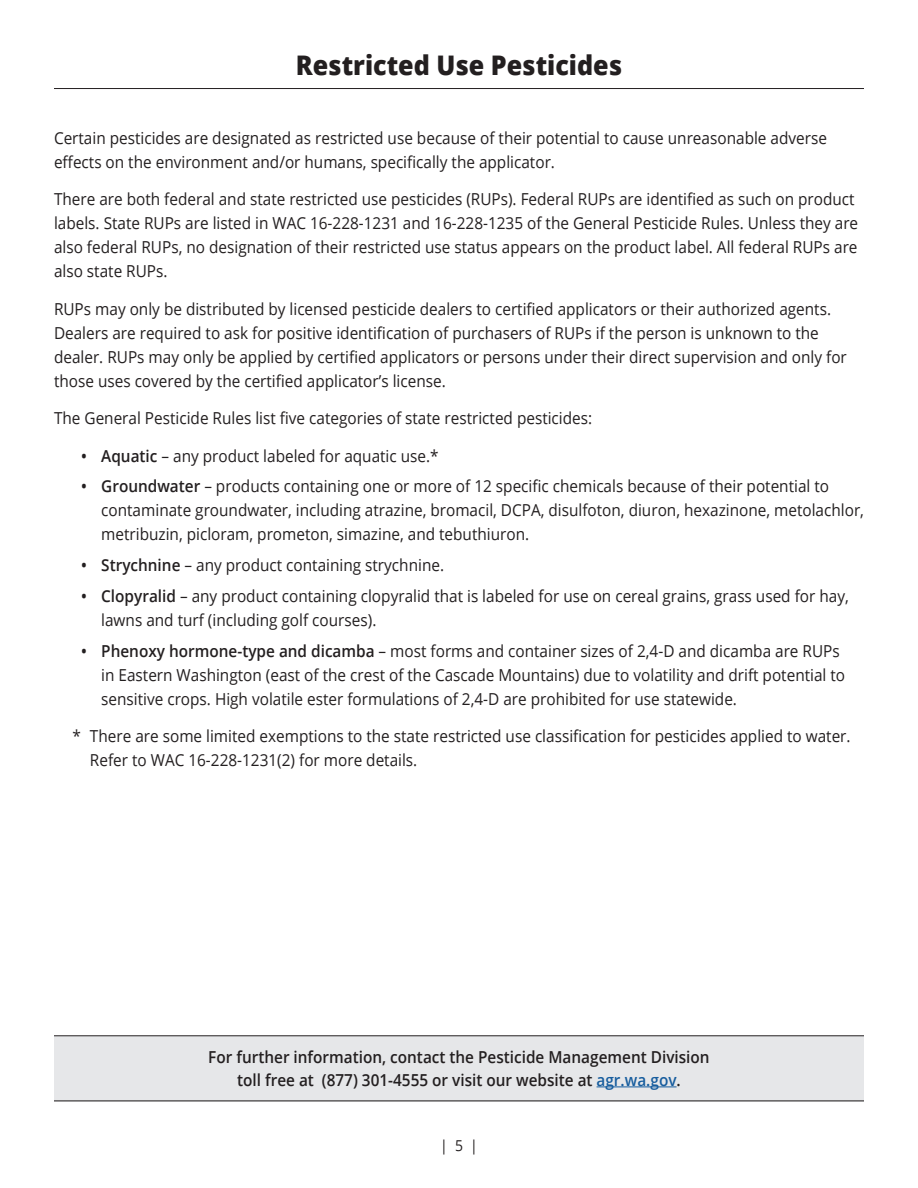
<style>
.page{position:relative;width:918px;height:1188px;background:#fff}
.page>*{position:absolute;margin:0;border:0;box-sizing:border-box;transform-origin:0 0}
.t1{font:800 27px "Open Sans";color:#231f20;scale:.93 1}
.t2{font:16.5px/24px "Open Sans";color:#231f20;scale:.93 1}
.t3{font:600 16.5px/22.5px "Open Sans";color:#231f20;text-align:center;scale:.93 1}
.t4{font:15px "Open Sans";color:#231f20;scale:.93 1}
.s1{font-weight:600}
.s2{color:#175d9e}
</style>
<div class="page">
<hr style="left:54px;top:88px;width:810px;height:1px;background:#231f20">
<div style="left:54px;top:1036px;width:810px;height:66px;background:#e6e7e9"></div>
<hr style="left:54px;top:1035px;width:810px;height:1px;background:#231f20">
<hr style="left:54px;top:1101px;width:810px;height:1px;background:#231f20">
<hr style="left:597px;top:1086px;width:80px;height:1px;background:#175d9e">
<h1 class="t1" style="left:296px;top:44px;width:352px">Restricted Use Pesticides</h1>
<p class="t2" style="left:54px;top:125px;width:833px">Certain pesticides are designated as restricted use because of their potential to cause unreasonable adverse effects on the environment and/or humans, specifically the applicator.</p>
<p class="t2" style="left:54px;top:187px;width:866px">There are both federal and state restricted use pesticides (RUPs). Federal RUPs are identified as such on product labels. State RUPs are listed in WAC 16-228-1231 and 16-228-1235 of the General Pesticide Rules. Unless they are also federal RUPs, no designation of their restricted use status appears on the product label. All federal RUPs are also state RUPs.</p>
<p class="t2" style="left:54px;top:296px;width:854px">RUPs may only be distributed by licensed pesticide dealers to certified applicators or their authorized agents.<br>Dealers are required to ask for positive identification of purchasers of RUPs if the person is unknown to the dealer. RUPs may only be applied by certified applicators or persons under their direct supervision and only for those uses covered by the certified applicator’s license.</p>
<p class="t2" style="left:54px;top:406px;width:580px">The General Pesticide Rules list five categories of state restricted pesticides:</p>
<p class="t2" style="left:81px;top:443px;width:386px"><span class="s1">• Aquatic</span> – any product labeled for aquatic use.*</p>
<p class="t2" style="left:101px;top:474px;width:822px;text-indent:-20px"><span class="s1">• Groundwater</span> – products containing one or more of 12 specific chemicals because of their potential to contaminate groundwater, including atrazine, bromacil, DCPA, disulfoton, diuron, hexazinone, metolachlor, metribuzin, picloram, prometon, simazine, and tebuthiuron.</p>
<p class="t2" style="left:81px;top:553px;width:392px"><span class="s1">• Strychnine</span> – any product containing strychnine.</p>
<p class="t2" style="left:101px;top:583px;width:805px;text-indent:-20px"><span class="s1">• Clopyralid</span> – any product containing clopyralid that is labeled for use on cereal grains, grass used for hay, lawns and turf (including golf courses).</p>
<p class="t2" style="left:101px;top:638px;width:801px;text-indent:-20px"><span class="s1">• Phenoxy hormone-type and dicamba</span> – most forms and container sizes of 2,4-D and dicamba are RUPs in Eastern Washington (east of the crest of the Cascade Mountains) due to volatility and drift potential to sensitive crops. High volatile ester formulations of 2,4-D are prohibited for use statewide.</p>
<p class="t2" style="left:90px;top:724px;width:819px;text-indent:-17px">* There are some limited exemptions to the state restricted use classification for pesticides applied to water.<br>Refer to WAC 16-228-1231(2) for more details.</p>
<p class="t3" style="left:208px;top:1046px;width:541px">For further information, contact the Pesticide Management Division toll free at (877) 301-4555 or visit our website at <span class="s2">agr.wa.gov</span>.</p>
<p class="t4" style="left:440px;top:1135px;width:42px">| 5 |</p>
</div>
